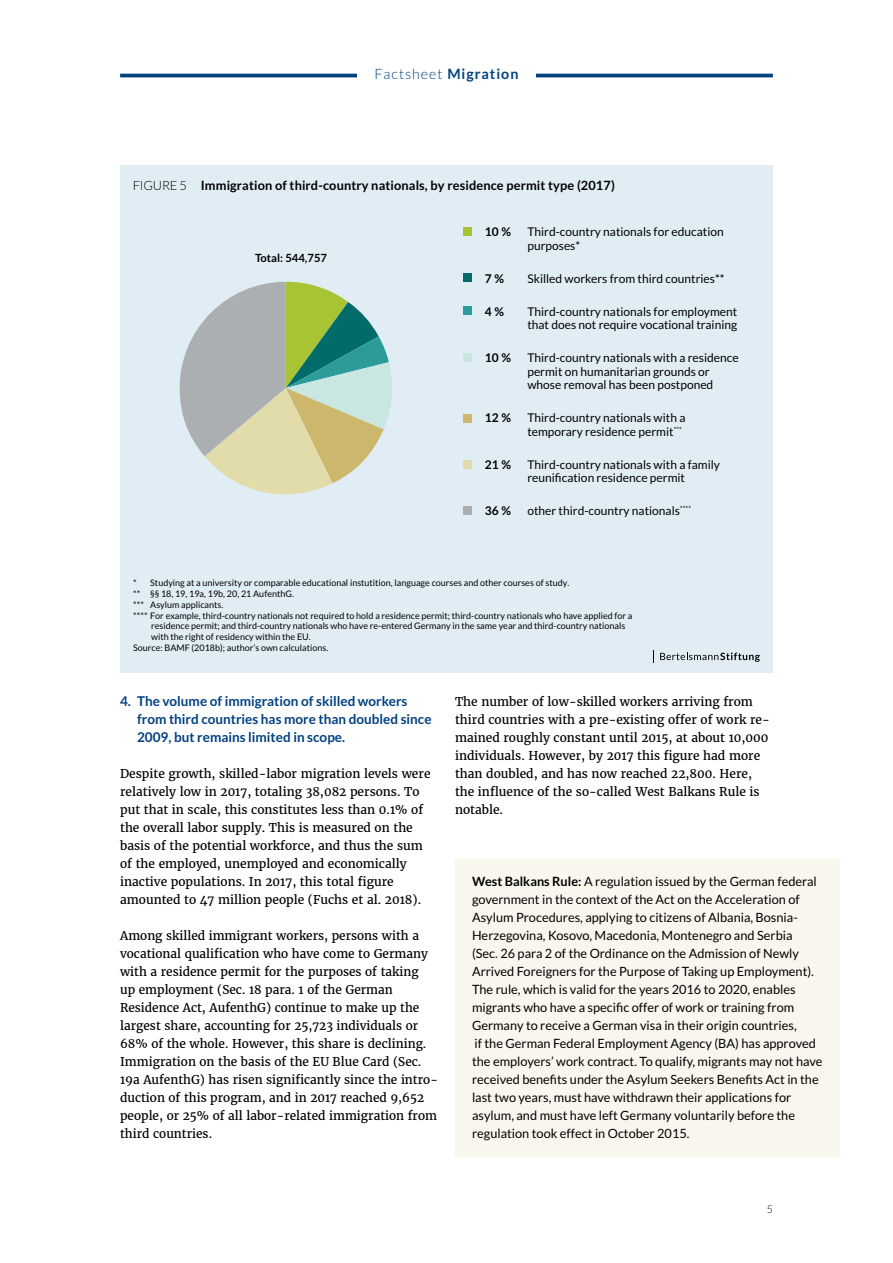
<style>
.page{position:relative;width:893px;height:1263px;background:#fff}
.page>*{position:absolute;margin:0;border:0;box-sizing:border-box;transform-origin:0 0}
.t1{font:300 14.25px "Lato";letter-spacing:.07em;color:#004180}
.t2{font:700 13.5px/18px "Lato";color:#004180}
.t3{font:12.75px/18px "Lato";color:#000}
.t4{font:700 12.75px "Lato";letter-spacing:.01em;color:#000}
.t5{font:12px/18px "Merriweather";color:#000}
.t6{font:12px/13.5px "Lato";color:#000}
.t7{font:700 12px "Lato";letter-spacing:.01em;color:#000}
.t8{font:700 11.25px "Lato";color:#000}
.t9{font:300 10.5px "Lato";color:#000}
.t10{font:9px "Lato";color:#000}
.s1{font-weight:700}
.s2{font-weight:300}
</style>
<div class="page">
<hr style="left:120px;top:74px;width:653px;height:3px;background:#004180">
<div style="left:357px;top:68px;width:179px;height:27px;background:#fff"></div>
<div style="left:120px;top:166px;width:653px;height:504px;background:#e1edf5"></div>
<svg style="left:180px;top:282px;width:212px;height:213px"></svg>
<svg style="left:660px;top:652px;width:100px;height:10px"></svg>
<svg style="left:653px;top:650px;width:1px;height:13px"></svg>
<div style="left:463px;top:227px;width:9px;height:9px;background:#a8c435"></div>
<div style="left:463px;top:273px;width:9px;height:9px;background:#006b68"></div>
<div style="left:463px;top:307px;width:9px;height:8px;background:#2c9c9a"></div>
<div style="left:463px;top:353px;width:9px;height:9px;background:#cae6e1"></div>
<div style="left:463px;top:414px;width:9px;height:9px;background:#ccb76d"></div>
<div style="left:463px;top:461px;width:9px;height:8px;background:#e2dbaa"></div>
<div style="left:463px;top:506px;width:9px;height:9px;background:#abafb2"></div>
<div style="left:455px;top:859px;width:385px;height:298px;background:#f9f6ee"></div>
<p class="t1" style="left:374px;top:67px;width:145px">Factsheet <span class="s1">Migration</span></p>
<p class="t4" style="left:133px;top:178px;width:484px"><span class="s2">FIGURE 5</span> Immigration of third-country nationals, by residence permit type (2017)</p>
<p class="t8" style="left:255px;top:252px;width:74px">Total: 544,757</p>
<p class="t7" style="left:485px;top:225px;width:28px">10 %</p>
<p class="t6" style="left:527px;top:225px;width:198px">Third-country nationals for education purposes*</p>
<p class="t7" style="left:485px;top:271px;width:21px">7 %</p>
<p class="t6" style="left:527px;top:271px;width:199px">Skilled workers from third countries**</p>
<p class="t7" style="left:485px;top:304px;width:21px">4 %</p>
<p class="t6" style="left:527px;top:304px;width:211px">Third-country nationals for employment that does not require vocational training</p>
<p class="t7" style="left:485px;top:351px;width:28px">10 %</p>
<p class="t6" style="left:527px;top:351px;width:213px">Third-country nationals with a residence permit on humanitarian grounds or whose removal has been postponed</p>
<p class="t7" style="left:485px;top:411px;width:28px">12 %</p>
<p class="t6" style="left:527px;top:411px;width:160px">Third-country nationals with a temporary residence permit<sup>***</sup></p>
<p class="t7" style="left:485px;top:457px;width:28px">21 %</p>
<p class="t6" style="left:527px;top:457px;width:194px">Third-country nationals with a family reunification residence permit</p>
<p class="t7" style="left:485px;top:504px;width:28px">36 %</p>
<p class="t6" style="left:527px;top:504px;width:165px">other third-country nationals<sup>****</sup></p>
<p class="t10" style="left:133px;top:578px;width:438px">* Studying at a university or comparable educational instutition, language courses and other courses of study.</p>
<p class="t10" style="left:133px;top:589px;width:162px">** §§ 18, 19, 19a, 19b, 20, 21 AufenthG.</p>
<p class="t10" style="left:133px;top:600px;width:92px">*** Asylum applicants.</p>
<p class="t10" style="left:133px;top:610px;width:501px">**** For example, third-country nationals not required to hold a residence permit; third-country nationals who have applied for a</p>
<p class="t10" style="left:151px;top:621px;width:476px">residence permit; and third-country nationals who have re-entered Germany in the same year and third-country nationals</p>
<p class="t10" style="left:151px;top:632px;width:161px">with the right of residency within the EU.</p>
<p class="t10" style="left:133px;top:643px;width:197px">Source: BAMF (2018b); author’s own calculations.</p>
<p class="t2" style="left:137px;top:692px;width:296px;text-indent:-17px">4. The volume of immigration of skilled workers from third countries has more than doubled since<br>2009, but remains limited in scope.</p>
<p class="t5" style="left:120px;top:764px;width:312px">Despite growth, skilled-labor migration levels were relatively low in 2017, totaling 38,082 persons. To put that in scale, this constitutes less than 0.1% of the overall labor supply. This is measured on the basis of the potential workforce, and thus the sum of the employed, unemployed and economically inactive populations. In 2017, this total figure amounted to 47 million people (Fuchs et al. 2018).</p>
<p class="t5" style="left:120px;top:926px;width:319px">Among skilled immigrant workers, persons with a vocational qualification who have come to Germany with a residence permit for the purposes of taking<br>up employment (Sec. 18 para. 1 of the German Residence Act, AufenthG) continue to make up the largest share, accounting for 25,723 individuals or 68% of the whole. However, this share is declining.<br>Immigration on the basis of the EU Blue Card (Sec.<br>19a AufenthG) has risen significantly since the intro&shy;duction of this program, and in 2017 reached 9,652 people, or 25% of all labor-related immigration from third countries.</p>
<p class="t5" style="left:455px;top:692px;width:316px">The number of low-skilled workers arriving from third countries with a pre-existing offer of work re&shy;mained roughly constant until 2015, at about 10,000 individuals. However, by 2017 this figure had more than doubled, and has now reached 22,800. Here, the influence of the so-called West Balkans Rule is notable.</p>
<p class="t3" style="left:472px;top:872px;width:352px"><span class="s1">West Balkans Rule:</span> A regulation issued by the German federal government in the context of the Act on the Acceleration of Asylum Procedures, applying to citizens of Albania, Bosnia-Herzegovina, Kosovo, Macedonia, Montenegro and Serbia<br>(Sec. 26 para 2 of the Ordinance on the Admission of Newly Arrived Foreigners for the Purpose of Taking up Employment).<br>The rule, which is valid for the years 2016 to 2020, enables migrants who have a specific offer of work or training from Germany to receive a German visa in their origin countries,<br>if the German Federal Employment Agency (BA) has approved the employers’ work contract. To qualify, migrants may not have received benefits under the Asylum Seekers Benefits Act in the last two years, must have withdrawn their applications for asylum, and must have left Germany voluntarily before the regulation took effect in October 2015.</p>
<p class="t9" style="left:767px;top:1204px;width:8px">5</p>
</div>
